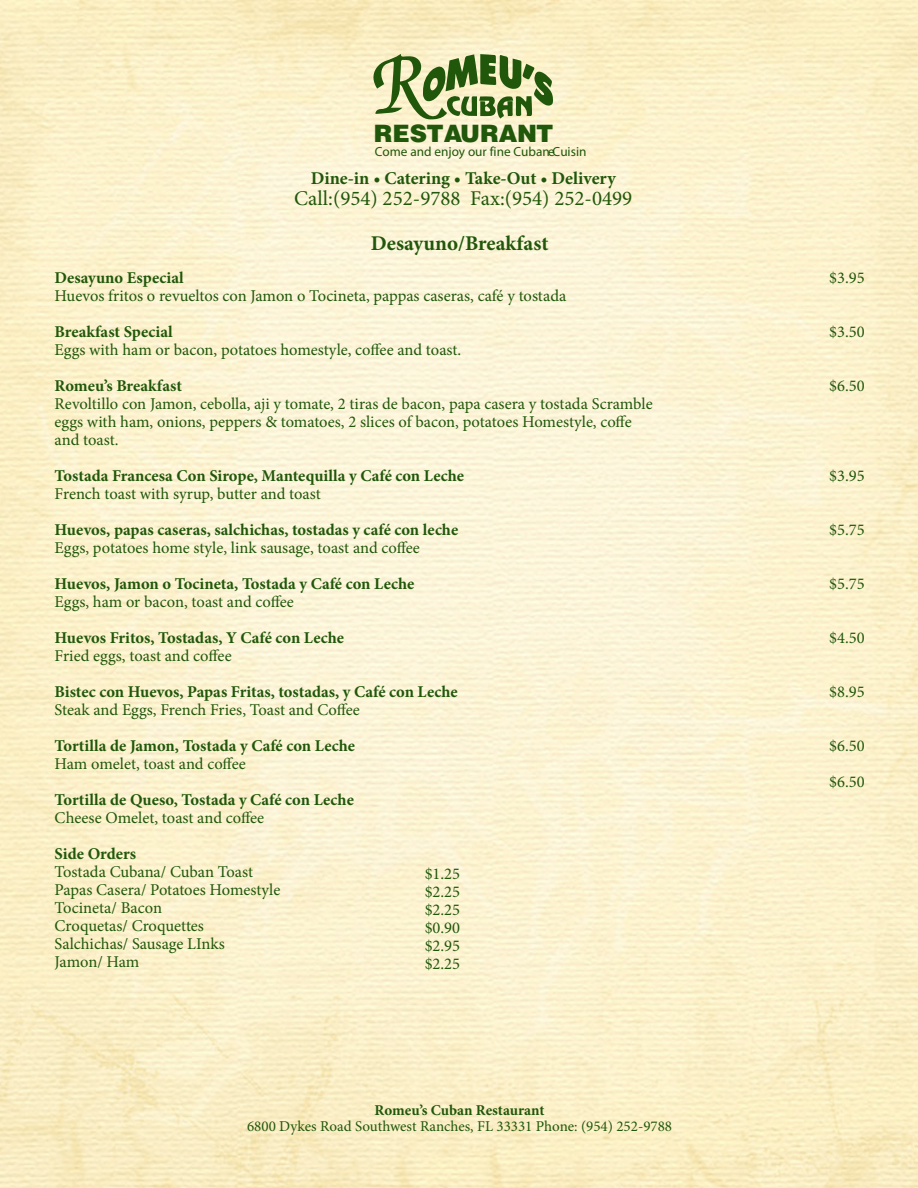
<style>
.page{position:relative;width:918px;height:1188px;background:#fff}
.page>*{position:absolute;margin:0;border:0;box-sizing:border-box;transform-origin:0 0}
.t1{font:900 24px "Helvetica";color:#21570a}
.t2{font:21px "Minion Pro";color:#21570a}
.t3{font:700 21px "Minion Pro";color:#21570a}
.t4{font:700 18px "Minion Pro";color:#21570a}
.t5{font:16.5px/18px "Minion Pro";color:#21570a}
.t6{font:700 16.5px "Minion Pro";color:#21570a}
.t7{font:15px "Minion Pro";color:#21570a}
.t8{font:700 15px "Minion Pro";letter-spacing:-.005em;color:#21570a}
.t9{font:13.2px "Myriad Pro";color:#21570a}
</style>
<div class="page">
<svg style="left:372px;top:54px;width:181px;height:65px;background:#9dae78"></svg>
<h1 class="t1" style="left:374px;top:118px;width:181px">RESTAURANT</h1>
<p class="t9" style="left:375px;top:144px;width:213px">Come and enjoy our fine Cuban Cuisin</p>
<p class="t9" style="left:548px;top:144px;width:8px">e</p>
<p class="t4" style="left:311px;top:165px;width:307px">Dine-in • Catering • Take-Out • Delivery</p>
<p class="t2" style="left:294px;top:184px;width:340px">Call:(954) 252-9788 Fax:(954) 252-0499</p>
<p class="t3" style="left:371px;top:228px;width:179px">Desayuno/Breakfast</p>
<p class="t6" style="left:55px;top:266px;width:131px">Desayuno Especial</p>
<p class="t5" style="left:55px;top:286px;width:513px">Huevos fritos o revueltos con Jamon o Tocineta, pappas caseras, café y tostada</p>
<p class="t6" style="left:55px;top:320px;width:120px">Breakfast Special</p>
<p class="t5" style="left:55px;top:340px;width:408px">Eggs with ham or bacon, potatoes homestyle, coffee and toast.</p>
<p class="t6" style="left:55px;top:374px;width:129px">Romeu’s Breakfast</p>
<p class="t5" style="left:55px;top:394px;width:600px">Revoltillo con Jamon, cebolla, aji y tomate, 2 tiras de bacon, papa casera y tostada Scramble eggs with ham, onions, peppers &amp; tomatoes, 2 slices of bacon, potatoes Homestyle, coffe</p>
<p class="t5" style="left:55px;top:430px;width:65px">and toast.</p>
<p class="t6" style="left:55px;top:464px;width:411px">Tostada Francesa Con Sirope, Mantequilla y Café con Leche</p>
<p class="t5" style="left:55px;top:484px;width:268px">French toast with syrup, butter and toast</p>
<p class="t6" style="left:55px;top:518px;width:405px">Huevos, papas caseras, salchichas, tostadas y café con leche</p>
<p class="t5" style="left:55px;top:538px;width:367px">Eggs, potatoes home style, link sausage, toast and coffee</p>
<p class="t6" style="left:55px;top:572px;width:361px">Huevos, Jamon o Tocineta, Tostada y Café con Leche</p>
<p class="t5" style="left:55px;top:592px;width:241px">Eggs, ham or bacon, toast and coffee</p>
<p class="t6" style="left:55px;top:626px;width:291px">Huevos Fritos, Tostadas, Y Café con Leche</p>
<p class="t5" style="left:55px;top:646px;width:179px">Fried eggs, toast and coffee</p>
<p class="t6" style="left:55px;top:680px;width:405px">Bistec con Huevos, Papas Fritas, tostadas, y Café con Leche</p>
<p class="t5" style="left:55px;top:700px;width:307px">Steak and Eggs, French Fries, Toast and Coffee</p>
<p class="t6" style="left:55px;top:734px;width:302px">Tortilla de Jamon, Tostada y Café con Leche</p>
<p class="t5" style="left:55px;top:754px;width:193px">Ham omelet, toast and coffee</p>
<p class="t6" style="left:55px;top:788px;width:301px">Tortilla de Queso, Tostada y Café con Leche</p>
<p class="t5" style="left:55px;top:808px;width:211px">Cheese Omelet, toast and coffee</p>
<p class="t6" style="left:55px;top:842px;width:83px">Side Orders</p>
<p class="t5" style="left:55px;top:862px;width:200px">Tostada Cubana/ Cuban Toast</p>
<p class="t5" style="left:55px;top:880px;width:227px">Papas Casera/ Potatoes Homestyle</p>
<p class="t5" style="left:55px;top:898px;width:109px">Tocineta/ Bacon</p>
<p class="t5" style="left:55px;top:916px;width:151px">Croquetas/ Croquettes</p>
<p class="t5" style="left:55px;top:934px;width:172px">Salchichas/ Sausage LInks</p>
<p class="t5" style="left:55px;top:952px;width:86px">Jamon/ Ham</p>
<p class="t5" style="left:425px;top:865px;width:37px">$1.25</p>
<p class="t5" style="left:425px;top:883px;width:37px">$2.25</p>
<p class="t5" style="left:425px;top:901px;width:37px">$2.25</p>
<p class="t5" style="left:425px;top:919px;width:37px">$0.90</p>
<p class="t5" style="left:425px;top:937px;width:37px">$2.95</p>
<p class="t5" style="left:425px;top:955px;width:37px">$2.25</p>
<p class="t8" style="left:375px;top:1099px;width:172px">Romeu’s Cuban Restaurant</p>
<p class="t7" style="left:247px;top:1116px;width:427px">6800 Dykes Road Southwest Ranches, FL 33331 Phone: (954) 252-9788</p>
<p class="t5" style="left:829px;top:268px;width:37px">$3.95</p>
<p class="t5" style="left:829px;top:322px;width:37px">$3.50</p>
<p class="t5" style="left:829px;top:376px;width:37px">$6.50</p>
<p class="t5" style="left:829px;top:466px;width:37px">$3.95</p>
<p class="t5" style="left:829px;top:520px;width:37px">$5.75</p>
<p class="t5" style="left:829px;top:574px;width:37px">$5.75</p>
<p class="t5" style="left:829px;top:628px;width:37px">$4.50</p>
<p class="t5" style="left:829px;top:682px;width:37px">$8.95</p>
<p class="t5" style="left:829px;top:736px;width:37px">$6.50</p>
<p class="t5" style="left:829px;top:772px;width:37px">$6.50</p>
</div>
